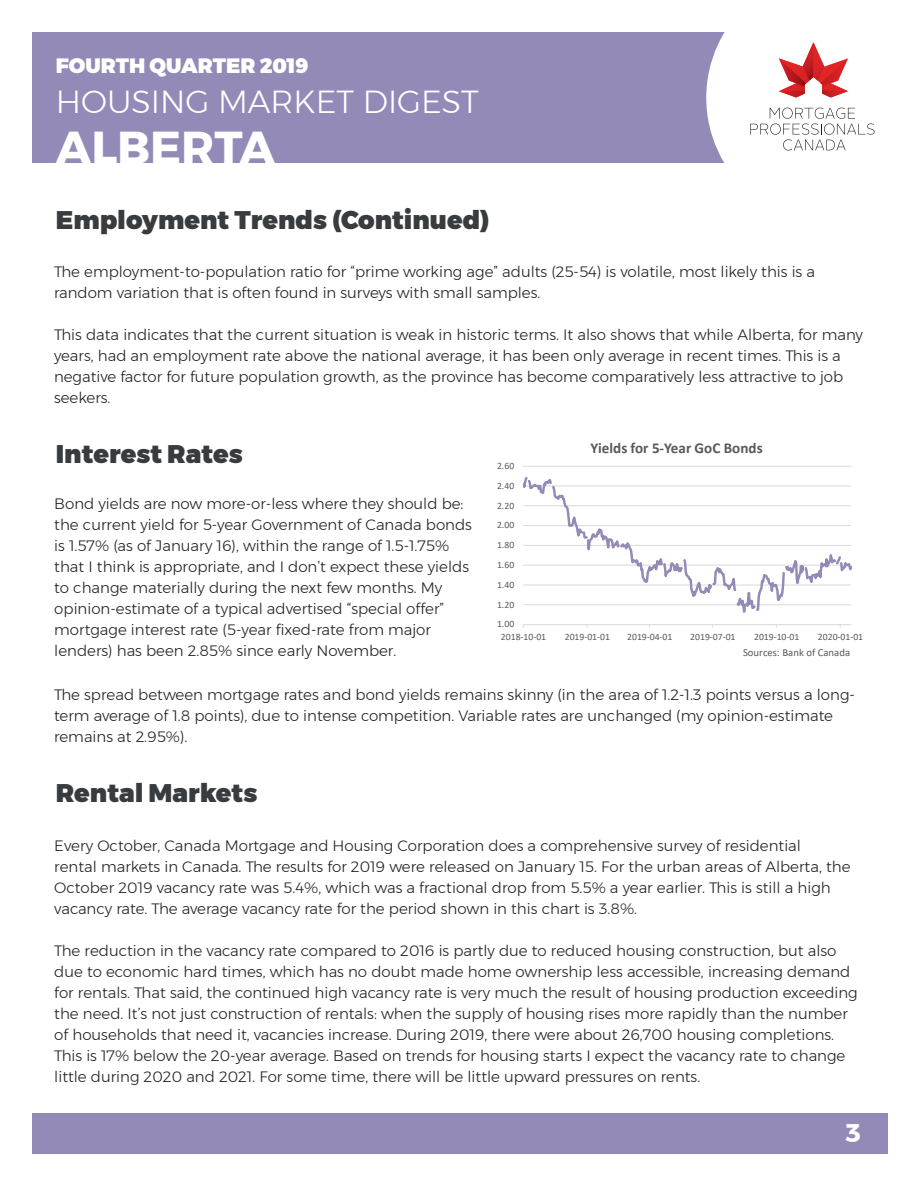
<style>
.page{position:relative;width:918px;height:1188px;background:#fff}
.page>*{position:absolute;margin:0;border:0;box-sizing:border-box;transform-origin:0 0}
.t1{font:700 46.05px "Montserrat";color:#fff}
.t2{font:300 31.8px "Montserrat";color:#fff}
.t3{font:900 25.5px "Montserrat";color:#393c3f}
.t4{font:700 25.5px "Montserrat";color:#fff}
.t5{font:900 20.7px "Montserrat";color:#fff}
.t6{font:700 15.15px "Calibri";color:#595959}
.t7{font:300 15px/21px "Montserrat";color:#231f20}
.t8{font:10.65px "Calibri";letter-spacing:.005em;color:#595959}
.t9{font:9.75px "Calibri";color:#595959}
</style>
<div class="page">
<div style="left:32px;top:32px;width:850px;height:131px;background:#948ab8"></div>
<div style="left:33px;top:1113px;width:855px;height:40px;background:#948ab8"></div>
<div style="left:706px;top:32px;width:176px;height:131px;background:#fff"></div>
<svg style="left:750px;top:108px;width:125px;height:43px;background:#ececec"></svg>
<svg style="left:779px;top:42px;width:69px;height:56px;background:#e99899"></svg>
<hr style="left:523px;top:466px;width:328px;height:1px;background:#dad9d8">
<svg style="left:523px;top:477px;width:329px;height:148px"></svg>
<h3 class="t5" style="left:56px;top:49px;width:255px">FOURTH QUARTER 2019</h3>
<h2 class="t2" style="left:56px;top:78px;width:425px">HOUSING MARKET DIGEST</h2>
<h1 class="t1" style="left:56px;top:111px;width:221px">ALBERTA</h1>
<h3 class="t3" style="left:56px;top:199px;width:435px">Employment Trends (Continued)</h3>
<p class="t7" style="left:54px;top:261px;width:763px">The employment-to-population ratio for “prime working age” adults (25-54) is volatile, most likely this is a random variation that is often found in surveys with small samples.</p>
<p class="t7" style="left:54px;top:324px;width:810px">This data indicates that the current situation is weak in historic terms. It also shows that while Alberta, for many years, had an employment rate above the national average, it has been only average in recent times. This is a negative factor for future population growth, as the province has become comparatively less attractive to job seekers.</p>
<h3 class="t3" style="left:56px;top:433px;width:189px">Interest Rates</h3>
<p class="t7" style="left:54px;top:493px;width:419px">Bond yields are now more-or-less where they should be: the current yield for 5-year Government of Canada bonds is 1.57% (as of January 16), within the range of 1.5-1.75% that I think is appropriate, and I don’t expect these yields to change materially during the next few months. My opinion-estimate of a typical advertised “special offer” mortgage interest rate (5-year fixed-rate from major lenders) has been 2.85% since early November.</p>
<p class="t9" style="left:497px;top:459px;width:19px">2.60</p>
<p class="t9" style="left:497px;top:479px;width:19px">2.40</p>
<p class="t9" style="left:497px;top:499px;width:19px">2.20</p>
<p class="t9" style="left:497px;top:518px;width:19px">2.00</p>
<p class="t9" style="left:497px;top:538px;width:19px">1.80</p>
<p class="t9" style="left:497px;top:558px;width:19px">1.60</p>
<p class="t9" style="left:497px;top:578px;width:19px">1.40</p>
<p class="t9" style="left:497px;top:598px;width:19px">1.20</p>
<p class="t9" style="left:497px;top:617px;width:19px">1.00</p>
<p class="t6" style="left:591px;top:437px;width:174px">Yields for 5-Year GoC Bonds</p>
<p class="t9" style="left:501px;top:630px;width:47px">2018-10-01</p>
<p class="t9" style="left:565px;top:630px;width:47px">2019-01-01</p>
<p class="t9" style="left:627px;top:630px;width:47px">2019-04-01</p>
<p class="t9" style="left:690px;top:630px;width:47px">2019-07-01</p>
<p class="t9" style="left:754px;top:630px;width:47px">2019-10-01</p>
<p class="t9" style="left:818px;top:630px;width:47px">2020-01-01</p>
<p class="t8" style="left:743px;top:645px;width:109px">Sources: Bank of Canada</p>
<p class="t7" style="left:54px;top:684px;width:802px">The spread between mortgage rates and bond yields remains skinny (in the area of 1.2-1.3 points versus a long&shy;term average of 1.8 points), due to intense competition. Variable rates are unchanged (my opinion-estimate remains at 2.95%).</p>
<h3 class="t3" style="left:56px;top:772px;width:203px">Rental Markets</h3>
<p class="t7" style="left:54px;top:835px;width:798px">Every October, Canada Mortgage and Housing Corporation does a comprehensive survey of residential<br>rental markets in Canada. The results for 2019 were released on January 15. For the urban areas of Alberta, the October 2019 vacancy rate was 5.4%, which was a fractional drop from 5.5% a year earlier. This is still a high vacancy rate. The average vacancy rate for the period shown in this chart is 3.8%.</p>
<p class="t7" style="left:54px;top:940px;width:805px">The reduction in the vacancy rate compared to 2016 is partly due to reduced housing construction, but also due to economic hard times, which has no doubt made home ownership less accessible, increasing demand for rentals. That said, the continued high vacancy rate is very much the result of housing production exceeding the need. It’s not just construction of rentals: when the supply of housing rises more rapidly than the number of households that need it, vacancies increase. During 2019, there were about 26,700 housing completions.<br>This is 17% below the 20-year average. Based on trends for housing starts I expect the vacancy rate to change little during 2020 and 2021. For some time, there will be little upward pressures on rents.</p>
<h3 class="t4" style="left:845px;top:1113px;width:17px">3</h3>
</div>
